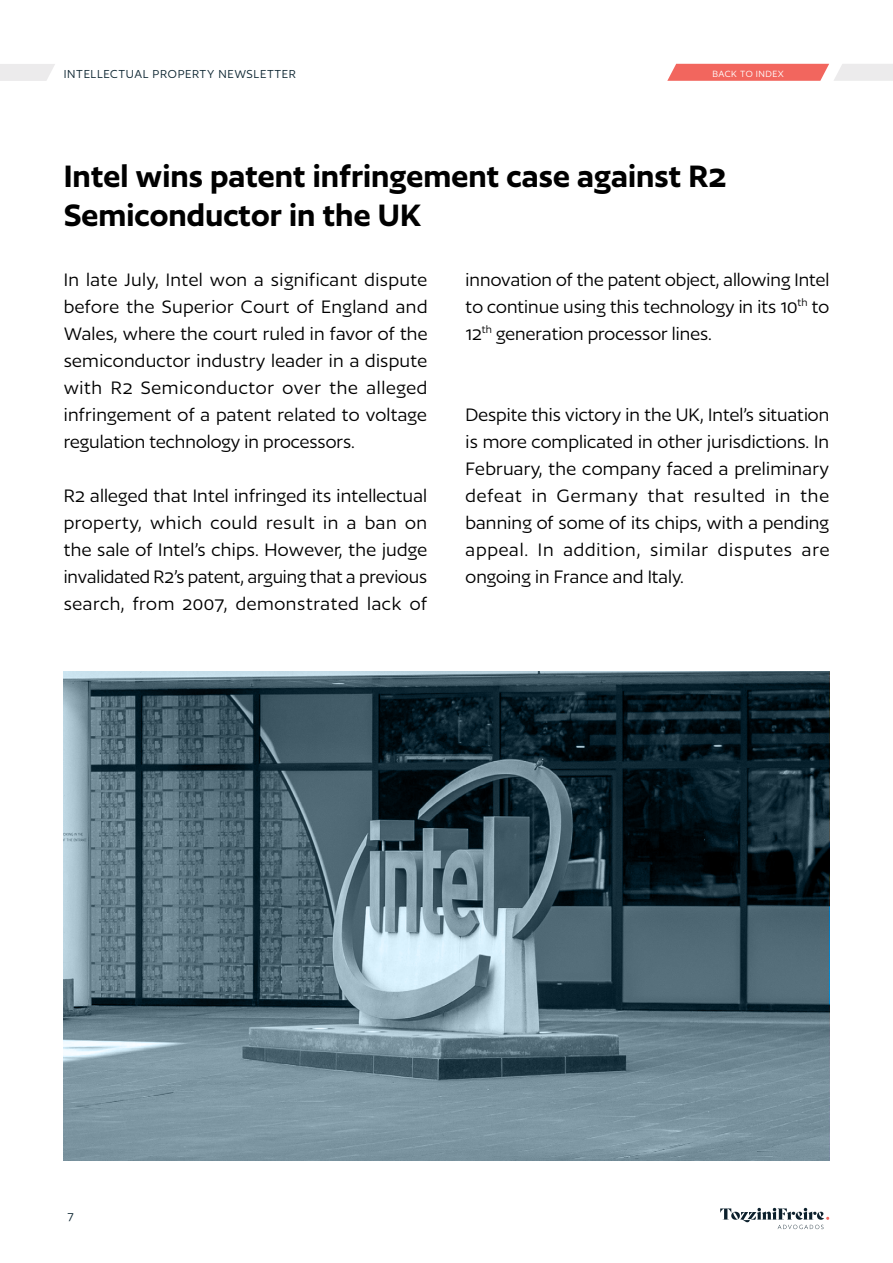
<style>
.page{position:relative;width:893px;height:1263px;background:#fff}
.page>*{position:absolute;margin:0;border:0;box-sizing:border-box;transform-origin:0 0}
.t1{font:600 36px/39px "Author";color:#000}
.t2{font:21px/27px "Author";color:#000;text-align:justify}
.t3{font:13.5px "Author";letter-spacing:.05em;color:#0b2430}
.t4{font:10.5px "Author";letter-spacing:.05em;color:#fff}
</style>
<div class="page">
<svg style="left:720px;top:1208px;width:109px;height:21px"></svg>
<svg style="left:0;top:64px;width:55px;height:17px"></svg>
<svg style="left:667px;top:64px;width:226px;height:17px;background:#f1938e"></svg>
<img style="left:64px;top:671px;width:765px;height:490px">
<p class="t3" style="left:64px;top:68px;width:234px">INTELLECTUAL PROPERTY NEWSLETTER</p>
<p class="t4" style="left:712px;top:68px;width:73px">BACK TO INDEX</p>
<h1 class="t1" style="left:64px;top:156px;width:664px">Intel wins patent infringement case against R2<br>Semiconductor in the UK</h1>
<p class="t2" style="left:64px;top:266px;width:365px">In late July, Intel won a significant dispute before the Superior Court of England and Wales, where the court ruled in favor of the semiconductor industry leader in a dispute with R2 Semiconductor over the alleged infringement of a patent related to voltage regulation technology in processors.</p>
<p class="t2" style="left:64px;top:482px;width:365px">R2 alleged that Intel infringed its intellectual property, which could result in a ban on the sale of Intel’s chips. However, the judge invalidated R2’s patent, arguing that a previous search, from 2007, demonstrated lack of</p>
<p class="t2" style="left:466px;top:266px;width:365px">innovation of the patent object, allowing Intel to continue using this technology in its 10<sup>th</sup> to 12<sup>th</sup> generation processor lines.</p>
<p class="t2" style="left:466px;top:401px;width:365px">Despite this victory in the UK, Intel’s situation is more complicated in other jurisdictions. In February, the company faced a preliminary defeat in Germany that resulted in the banning of some of its chips, with a pending appeal. In addition, similar disputes are ongoing in France and Italy.</p>
<p class="t3" style="left:68px;top:1209px;width:8px">7</p>
</div>
